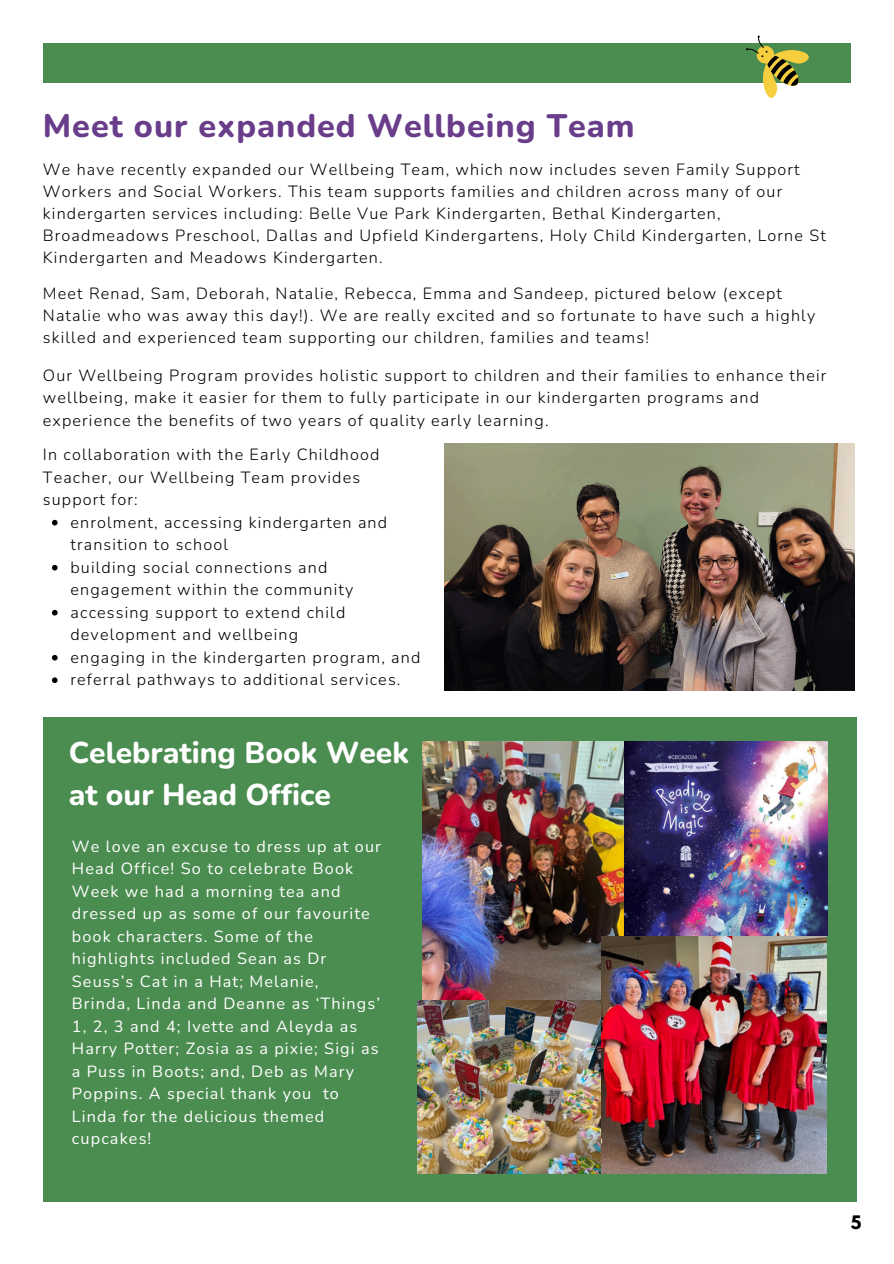
<style>
.page{position:relative;width:894px;height:1264px;background:#fff}
.page>*{position:absolute;margin:0;border:0;box-sizing:border-box;transform-origin:0 0}
.t1{font:800 32.4px "Nunito";letter-spacing:.03em;color:#693d8a}
.t2{font:800 30px/41.7px "Nunito";color:#fff}
.t3{font:700 16.5px "League Spartan";color:#000}
.t4{font:300 16.2px/22px "Nunito";letter-spacing:.07em;color:#000}
.t5{font:16.2px/22.5px "Nunito";letter-spacing:.07em;color:#fff}
</style>
<div class="page">
<div style="left:43px;top:44px;width:807px;height:38px;background:#4b8c50"></div>
<svg style="left:745px;top:35px;width:71px;height:63px"></svg>
<div style="left:43px;top:717px;width:812px;height:484px;background:#4b8c50"></div>
<img style="left:445px;top:444px;width:409px;height:246px">
<img style="left:423px;top:741px;width:201px;height:259px">
<img style="left:418px;top:1000px;width:183px;height:173px">
<img style="left:601px;top:936px;width:225px;height:237px">
<img style="left:624px;top:741px;width:202px;height:194px">
<svg style="left:52px;top:520px;width:6px;height:5px"></svg>
<svg style="left:52px;top:565px;width:6px;height:5px"></svg>
<svg style="left:52px;top:610px;width:6px;height:5px"></svg>
<svg style="left:52px;top:655px;width:6px;height:5px"></svg>
<svg style="left:52px;top:677px;width:6px;height:6px"></svg>
<p class="t1" style="left:43px;top:105px;width:593px">Meet our expanded Wellbeing Team</p>
<p class="t4" style="left:43px;top:158px;width:784px">We have recently expanded our Wellbeing Team, which now includes seven Family Support Workers and Social Workers. This team supports families and children across many of our kindergarten services including: Belle Vue Park Kindergarten, Bethal Kindergarten, Broadmeadows Preschool, Dallas and Upfield Kindergartens, Holy Child Kindergarten, Lorne St Kindergarten and Meadows Kindergarten.</p>
<p class="t4" style="left:43px;top:282px;width:773px">Meet Renad, Sam, Deborah, Natalie, Rebecca, Emma and Sandeep, pictured below (except<br>Natalie who was away this day!). We are really excited and so fortunate to have such a highly skilled and experienced team supporting our children, families and teams!</p>
<p class="t4" style="left:43px;top:365px;width:784px">Our Wellbeing Program provides holistic support to children and their families to enhance their wellbeing, make it easier for them to fully participate in our kindergarten programs and experience the benefits of two years of quality early learning.</p>
<p class="t4" style="left:43px;top:443px;width:338px;line-height:22.5px">In collaboration with the Early Childhood<br>Teacher, our Wellbeing Team provides support for:</p>
<p class="t4" style="left:70px;top:511px;width:318px;line-height:22.5px">enrolment, accessing kindergarten and transition to school</p>
<h1 class="t4" style="left:70px;top:556px;width:284px;line-height:22.5px">building social connections and engagement within the community</h1>
<p class="t4" style="left:70px;top:601px;width:276px;line-height:22.5px">accessing support to extend child development and wellbeing</p>
<p class="t4" style="left:70px;top:646px;width:351px">engaging in the kindergarten program, and</p>
<p class="t4" style="left:70px;top:669px;width:331px">referral pathways to additional services.</p>
<p class="t2" style="left:69px;top:732px;width:342px">Celebrating Book Week at our Head Office</p>
<p class="t5" style="left:72px;top:835px;width:310px">We love an excuse to dress up at our<br>Head Office! So to celebrate Book<br>Week we had a morning tea and dressed up as some of our favourite book characters. Some of the highlights included Sean as Dr<br>Seuss’s Cat in a Hat; Melanie,<br>Brinda, Linda and Deanne as ‘Things’<br>1, 2, 3 and 4; Ivette and Aleyda as<br>Harry Potter; Zosia as a pixie; Sigi as a Puss in Boots; and, Deb as Mary<br>Poppins. A special thank you to<br>Linda for the delicious themed cupcakes!</p>
<p class="t3" style="left:850px;top:1213px;width:12px">5</p>
</div>
